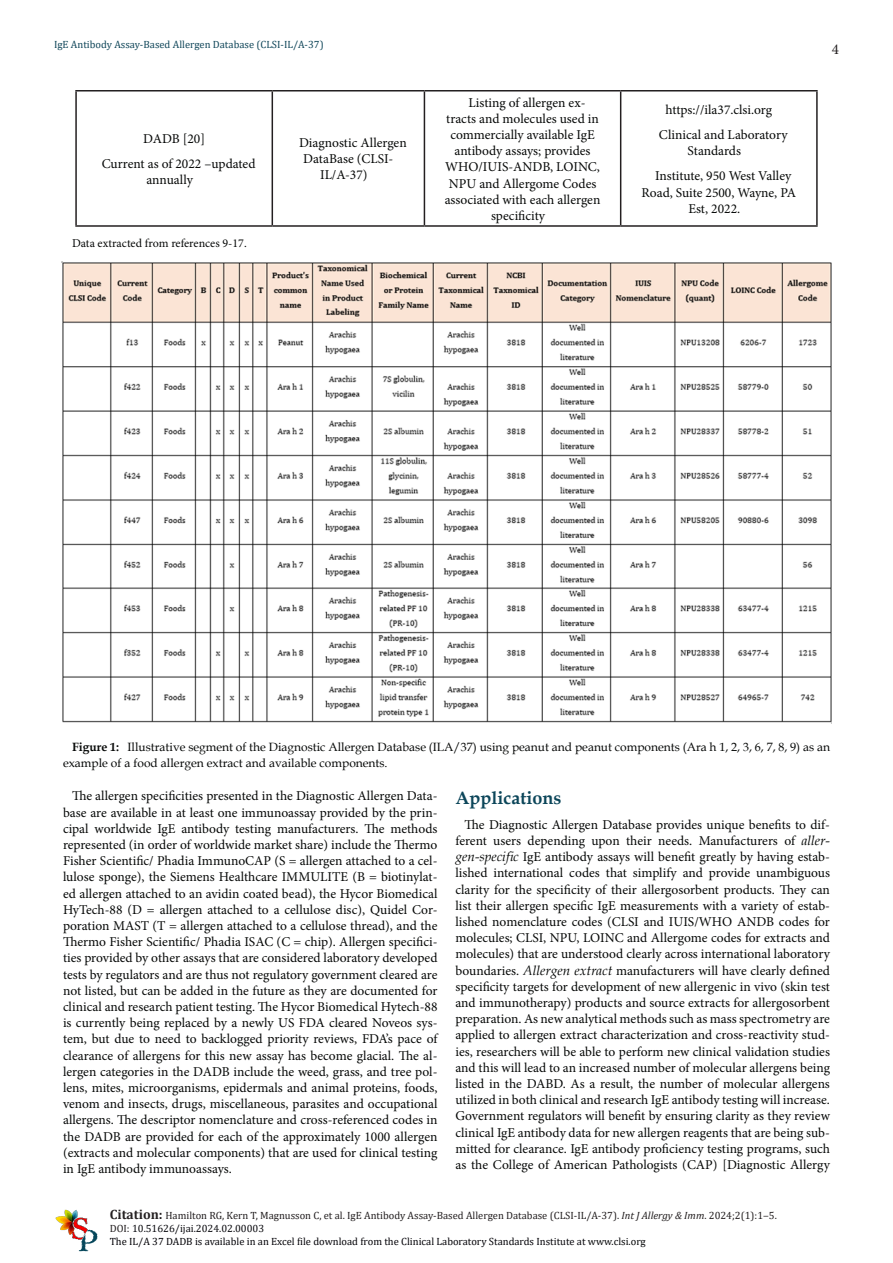
<style>
.page{position:relative;width:893px;height:1263px;background:#fff}
.page>*{position:absolute;margin:0;border:0;box-sizing:border-box;transform-origin:0 0}
.t1{font:700 18px "Book Antiqua";color:#0c465a}
.t2{font:15px "Minion Pro";color:#231f20}
.t3{font:13.5px/16.2px "Minion Pro";color:#060807}
.t4{font:12px/16.2px "Book Antiqua";color:#060807}
.t5{font:12px "Minion Pro";color:#060807}
.t6{font:10.5px/12.6px "Cambria";color:#231f20}
.t7{font:10.5px "Cambria";color:#11475a}
.s1{font-weight:700}
.s2{font-family:"Book Antiqua";font-style:italic}
.s3{font-weight:700;font-size:13.5px}
.s4{font-style:italic}
.s5{color:#0b0b10}
.s6{color:#050409}
.s7{color:#050608}
</style>
<div class="page">
<img style="left:55px;top:1209px;width:43px;height:43px">
<hr style="left:75px;top:90px;width:197px;height:2px;background:#231f20">
<hr style="left:75px;top:92px;width:2px;height:133px;background:#231f20">
<hr style="left:272px;top:90px;width:152px;height:2px;background:#231f20">
<hr style="left:272px;top:92px;width:1px;height:133px;background:#231f20">
<hr style="left:424px;top:90px;width:197px;height:2px;background:#231f20">
<hr style="left:424px;top:92px;width:1px;height:133px;background:#231f20">
<hr style="left:621px;top:90px;width:197px;height:2px;background:#231f20">
<hr style="left:620px;top:92px;width:1px;height:133px;background:#231f20">
<hr style="left:816px;top:92px;width:2px;height:133px;background:#231f20">
<hr style="left:75px;top:225px;width:197px;height:2px;background:#231f20">
<hr style="left:272px;top:225px;width:152px;height:2px;background:#231f20">
<hr style="left:424px;top:225px;width:197px;height:2px;background:#231f20">
<hr style="left:621px;top:225px;width:197px;height:2px;background:#231f20">
<img style="left:62px;top:261px;width:769px;height:462px">
<p class="t7" style="left:54px;top:39px;width:271px">IgE Antibody Assay-Based Allergen Database (CLSI-IL/A-37)</p>
<p class="t2" style="left:832px;top:39px;width:9px">4</p>
<p class="t3" style="left:143px;top:130px;width:63px">DADB [20]</p>
<p class="t3" style="left:146px;top:155px;width:111px;text-indent:-45px">Current as of 2022 –updated annually</p>
<p class="t5" style="left:72px;top:235px;width:176px">Data extracted from references 9-17.</p>
<p class="t3" style="left:299px;top:135px;width:109px">Diagnostic Allergen</p>
<p class="t3" style="left:303px;top:151px;width:92px">DataBase (CLSI-</p>
<p class="t3" style="left:320px;top:167px;width:49px">IL/A-37)</p>
<p class="t3" style="left:469px;top:94px;width:118px">Listing of allergen ex-</p>
<p class="t3" style="left:446px;top:110px;width:154px">tracts and molecules used in</p>
<p class="t3" style="left:450px;top:127px;width:146px">commercially available IgE</p>
<p class="t3" style="left:455px;top:143px;width:137px">antibody assays; provides</p>
<p class="t3" style="left:445px;top:159px;width:156px">WHO/IUIS-ANDB, LOINC,</p>
<p class="t3" style="left:449px;top:175px;width:149px">NPU and Allergome Codes</p>
<p class="t3" style="left:445px;top:191px;width:157px">associated with each allergen</p>
<p class="t3" style="left:491px;top:208px;width:55px">specificity</p>
<p class="t3" style="left:665px;top:101px;width:108px">https://ila37.clsi.org</p>
<p class="t3" style="left:688px;top:127px;width:102px;text-indent:-29px">Clinical and Laboratory<br>Standards</p>
<p class="t3" style="left:655px;top:168px;width:138px">Institute, 950 West Valley</p>
<p class="t3" style="left:641px;top:184px;width:156px">Road, Suite 2500, Wayne, PA</p>
<p class="t3" style="left:688px;top:200px;width:53px">Est, 2022.</p>
<p class="t4" style="left:63px;top:739px;width:768px;text-indent:9px"><span class="s1">Figure 1:</span> Illustrative segment of the Diagnostic Allergen Database (ILA/37) using peanut and peanut components (Ara h 1, 2, 3, 6, 7, 8, 9) as an example of a food allergen extract and available components.</p>
<p class="t3" style="left:63px;top:788px;width:376px;text-align:justify;text-indent:9px">The allergen specificities presented in the Diagnostic Allergen Data&shy;base are available in at least one immunoassay provided by the prin&shy;cipal worldwide IgE antibody testing manufacturers. The methods represented (in order of worldwide market share) include the Thermo Fisher Scientific/ Phadia ImmunoCAP (S = allergen attached to a cel&shy;lulose sponge), the Siemens Healthcare IMMULITE (B = biotinylat&shy;ed allergen attached to an avidin coated bead), the Hycor Biomedical HyTech-88 (D = allergen attached to a cellulose disc), Quidel Cor&shy;poration MAST (T = allergen attached to a cellulose thread), and the Thermo Fisher Scientific/ Phadia ISAC (C = chip). Allergen specifici&shy;ties provided by other assays that are considered laboratory developed tests by regulators and are thus not regulatory government cleared are not listed, but can be added in the future as they are documented for clinical and research patient testing. The Hycor Biomedical Hytech-88 is currently being replaced by a newly US FDA cleared Noveos sys&shy;tem, but due to need to backlogged priority reviews, FDA’s pace of clearance of allergens for this new assay has become glacial. The al&shy;lergen categories in the DADB include the weed, grass, and tree pol&shy;lens, mites, microorganisms, epidermals and animal proteins, foods, venom and insects, drugs, miscellaneous, parasites and occupational allergens. The descriptor nomenclature and cross-referenced codes in the DADB are provided for each of the approximately 1000 allergen (extracts and molecular components) that are used for clinical testing in IgE antibody immunoassays.</p>
<p class="t1" style="left:455px;top:785px;width:107px">Applications</p>
<p class="t3" style="left:455px;top:816px;width:376px;text-align:justify;text-indent:9px">The Diagnostic Allergen Database provides unique benefits to dif&shy;ferent users depending upon their needs. Manufacturers of <span class="s2">aller&shy;gen-specific</span> IgE antibody assays will benefit greatly by having estab&shy;lished international codes that simplify and provide unambiguous clarity for the specificity of their allergosorbent products. They can list their allergen specific IgE measurements with a variety of estab&shy;lished nomenclature codes (CLSI and IUIS/WHO ANDB codes for molecules; CLSI, NPU, LOINC and Allergome codes for extracts and molecules) that are understood clearly across international laboratory boundaries. <span class="s2">Allergen extract</span> manufacturers will have clearly defined specificity targets for development of new allergenic in vivo (skin test and immunotherapy) products and source extracts for allergosorbent preparation. As new analytical methods such as mass spectrometry are applied to allergen extract characterization and cross-reactivity stud&shy;ies, researchers will be able to perform new clinical validation studies and this will lead to an increased number of molecular allergens being listed in the DABD. As a result, the number of molecular allergens utilized in both clinical and research IgE antibody testing will increase.<br>Government regulators will benefit by ensuring clarity as they review clinical IgE antibody data for new allergen reagents that are being sub&shy;mitted for clearance. IgE antibody proficiency testing programs, such as the College of American Pathologists (CAP) [Diagnostic Allergy</p>
<p class="t6" style="left:110px;top:1209px;width:669px"><span class="s3">Citation:</span> Hamilton RG, Kern T, Magnusson C, et al. IgE Antibody Assay-Based Allergen Database (CLSI-IL/A-37). <span class="s4">Int J Allergy &amp; Imm</span>. 2024;2(1):1‒5.<br>DOI: <span class="s5">10.51626/ijai.2024.02.00003<br></span><span class="s6">The IL/A 37 DADB is available in an Excel file download from the Clinical Laboratory Standards Institute at</span> <span class="s7">www.clsi.org</span></p>
</div>
